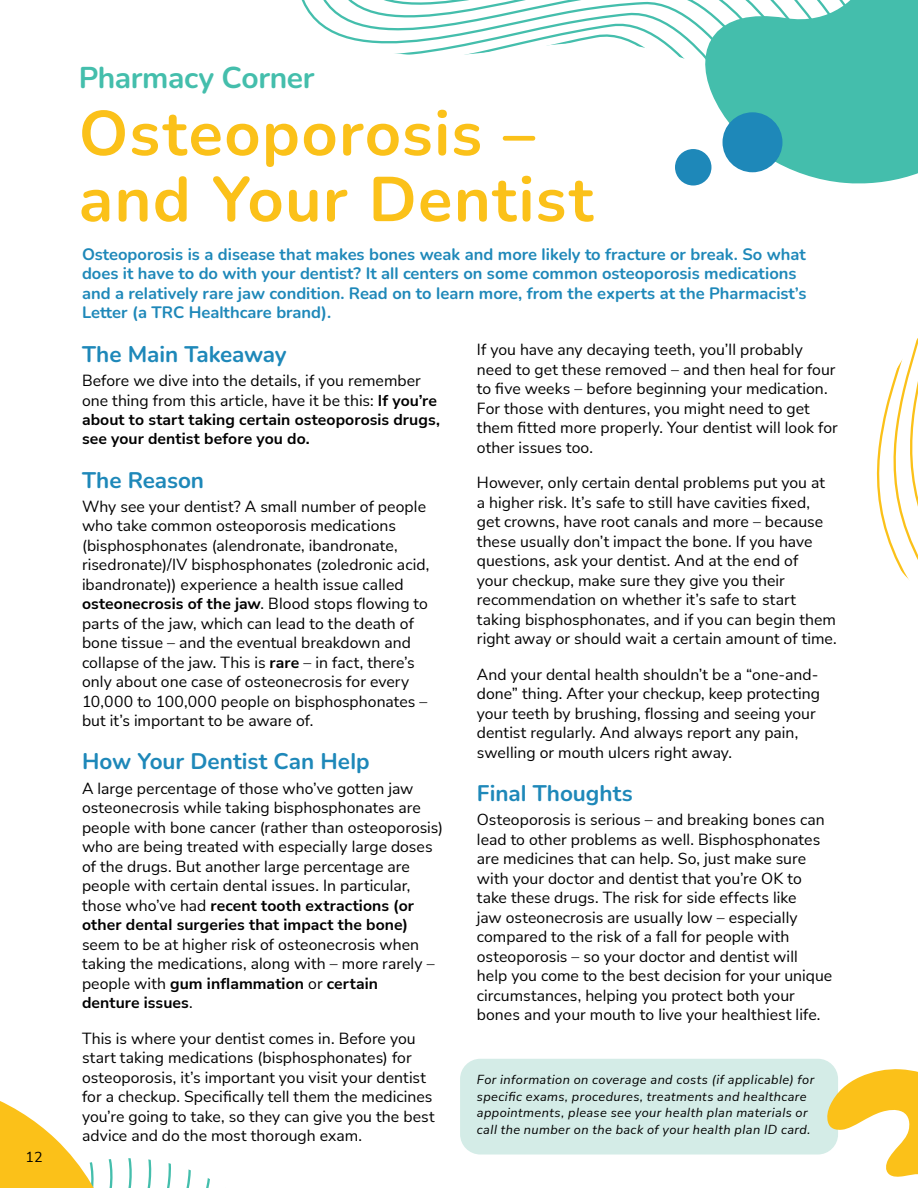
<style>
.page{position:relative;width:918px;height:1188px;background:#fff}
.page>*{position:absolute;margin:0;border:0;box-sizing:border-box;transform-origin:0 0}
.t1{font:200 63px/66px "Nunito";letter-spacing:.025em;color:#fbc119}
.t2{font:200 30px "Nunito";letter-spacing:-.015em;color:#44beac}
.t3{font:200 22.5px "Nunito";color:#1e88b9}
.t4{font:200 16.5px/19.5px "Nunito";color:#1e88b9}
.t5{font:15.75px/19.5px "Nunito Sans";color:#000}
.t6{font:14.25px "Nunito Sans";color:#000}
.t7{font:italic 12.75px/16.5px "Nunito Sans";letter-spacing:.03em;color:#000}
.s1{font-weight:700}
</style>
<div class="page">
<svg style="left:876px;top:362px;width:25px;height:208px"></svg>
<svg style="left:301px;top:0;width:392px;height:59px"></svg>
<svg style="left:693px;top:0;width:225px;height:184px"></svg>
<svg style="left:0;top:1101px;width:210px;height:87px"></svg>
<div style="left:460px;top:1059px;width:378px;height:96px;background:#d4ece7;border-radius:20px"></div>
<img style="left:901px;top:73px;width:17px;height:507px">
<svg style="left:826px;top:1069px;width:92px;height:108px"></svg>
<div style="left:723px;top:112px;width:59px;height:60px;background:#1e88b9;border-radius:50%"></div>
<div style="left:675px;top:149px;width:36px;height:37px;background:#1e88b9;border-radius:50%"></div>
<p class="t6" style="left:26px;top:1148px;width:19px">12</p>
<h2 class="t2" style="left:79px;top:56px;width:237px">Pharmacy Corner</h2>
<h1 class="t1" style="left:79px;top:98px;width:516px">Osteoporosis – and Your Dentist</h1>
<p class="t4" style="left:82px;top:244px;width:726px">Osteoporosis is a disease that makes bones weak and more likely to fracture or break. So what does it have to do with your dentist? It all centers on some common osteoporosis medications and a relatively rare jaw condition. Read on to learn more, from the experts at the Pharmacist’s Letter (a TRC Healthcare brand).</p>
<h3 class="t3" style="left:82px;top:339px;width:206px">The Main Takeaway</h3>
<p class="t5" style="left:82px;top:370px;width:359px">Before we dive into the details, if you remember one thing from this article, have it be this: <span class="s1">If you’re about to start taking certain osteoporosis drugs, see your dentist before you do.</span></p>
<h3 class="t3" style="left:82px;top:464px;width:124px">The Reason</h3>
<p class="t5" style="left:82px;top:496px;width:349px">Why see your dentist? A small number of people who take common osteoporosis medications (bisphosphonates (alendronate, ibandronate, risedronate)/IV bisphosphonates (zoledronic acid, ibandronate)) experience a health issue called <span class="s1">osteonecrosis of the jaw</span>. Blood stops flowing to parts of the jaw, which can lead to the death of bone tissue – and the eventual breakdown and collapse of the jaw. This is <span class="s1">rare</span> – in fact, there’s only about one case of osteonecrosis for every 10,000 to 100,000 people on bisphosphonates – but it’s important to be aware of.</p>
<h3 class="t3" style="left:82px;top:746px;width:289px">How Your Dentist Can Help</h3>
<p class="t5" style="left:82px;top:778px;width:363px">A large percentage of those who’ve gotten jaw osteonecrosis while taking bisphosphonates are people with bone cancer (rather than osteoporosis) who are being treated with especially large doses of the drugs. But another large percentage are people with certain dental issues. In particular, those who’ve had <span class="s1">recent tooth extractions (or other dental surgeries that impact the bone)</span></p>
<p class="t5" style="left:82px;top:934px;width:354px">seem to be at higher risk of osteonecrosis when taking the medications, along with – more rarely – people with <span class="s1">gum inflammation</span> or <span class="s1">certain denture issues</span>.</p>
<p class="t5" style="left:82px;top:1028px;width:354px">This is where your dentist comes in. Before you start taking medications (bisphosphonates) for osteoporosis, it’s important you visit your dentist for a checkup. Specifically tell them the medicines you’re going to take, so they can give you the best advice and do the most thorough exam.</p>
<p class="t5" style="left:477px;top:339px;width:363px">If you have any decaying teeth, you’ll probably need to get these removed – and then heal for four to five weeks – before beginning your medication.<br>For those with dentures, you might need to get them fitted more properly. Your dentist will look for other issues too.</p>
<p class="t5" style="left:477px;top:472px;width:361px">However, only certain dental problems put you at a higher risk. It’s safe to still have cavities fixed, get crowns, have root canals and more – because these usually don’t impact the bone. If you have questions, ask your dentist. And at the end of<br>your checkup, make sure they give you their recommendation on whether it’s safe to start taking bisphosphonates, and if you can begin them right away or should wait a certain amount of time.</p>
<p class="t5" style="left:477px;top:664px;width:345px">And your dental health shouldn’t be a “one-and&shy;done” thing. After your checkup, keep protecting your teeth by brushing, flossing and seeing your dentist regularly. And always report any pain, swelling or mouth ulcers right away.</p>
<h3 class="t3" style="left:477px;top:778px;width:157px">Final Thoughts</h3>
<p class="t5" style="left:477px;top:809px;width:357px">Osteoporosis is serious – and breaking bones can lead to other problems as well. Bisphosphonates are medicines that can help. So, just make sure with your doctor and dentist that you’re OK to take these drugs. The risk for side effects like<br>jaw osteonecrosis are usually low – especially compared to the risk of a fall for people with osteoporosis – so your doctor and dentist will help you come to the best decision for your unique circumstances, helping you protect both your bones and your mouth to live your healthiest life.</p>
<p class="t7" style="left:477px;top:1071px;width:339px">For information on coverage and costs (if applicable) for specific exams, procedures, treatments and healthcare appointments, please see your health plan materials or call the number on the back of your health plan ID card.</p>
</div>
